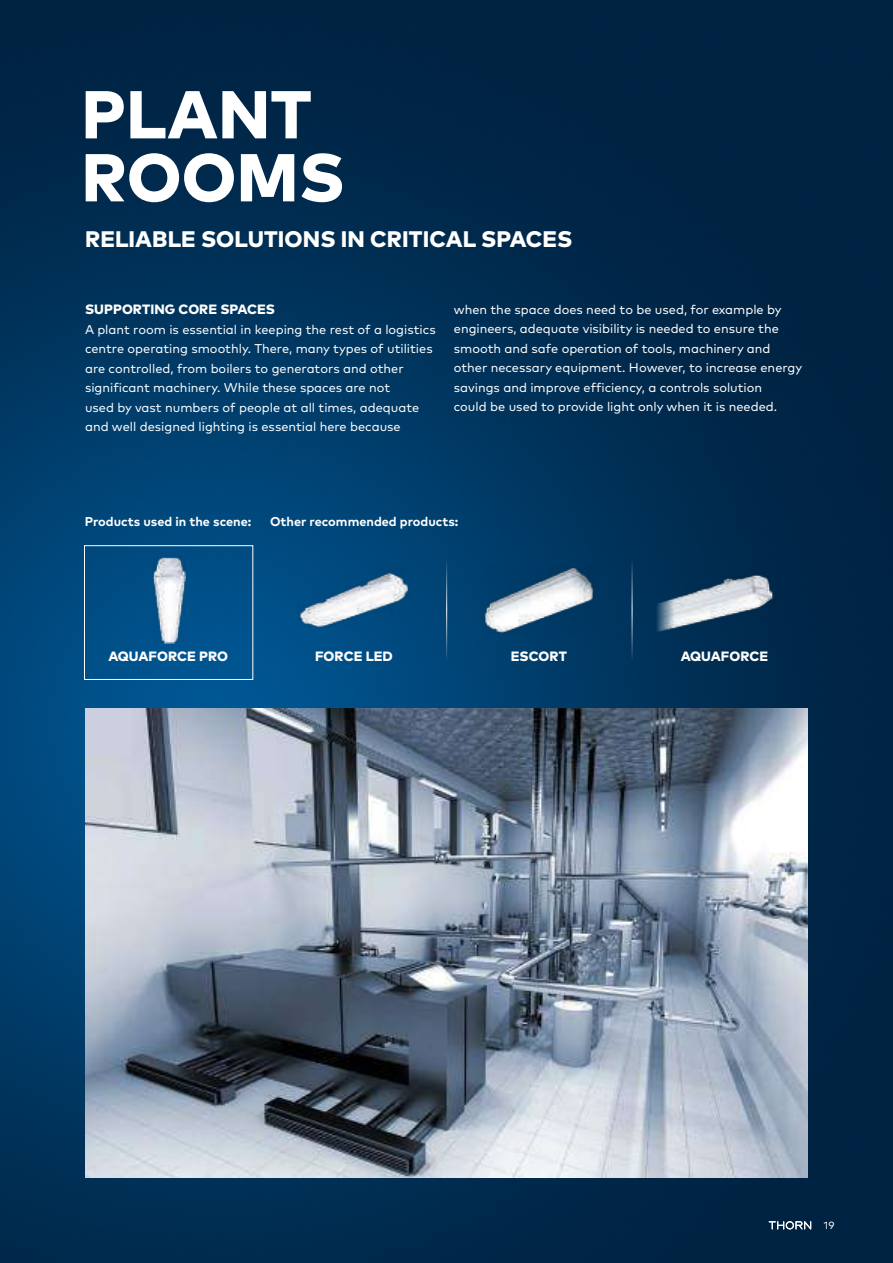
<style>
.page{position:relative;width:893px;height:1263px;background:#fff}
.page>*{position:absolute;margin:0;border:0;box-sizing:border-box;transform-origin:0 0}
.t1{font:800 67.5px/63px "Mark Pro";letter-spacing:.005em;color:#fff}
.t2{font:800 22.5px "Mark Pro";letter-spacing:.005em;color:#fff}
.t3{font:800 13.5px "Mark Pro";letter-spacing:.005em;color:#fff}
.t4{font:12.75px/19.5px "Mark Pro";color:#fff}
.t5{font:700 12.75px "Mark Pro";color:#fff}
.t6{font:10.5px "Mark Pro";color:#fff}
</style>
<div class="page">
<img style="left:0;top:0;width:893px;height:1263px">
<img style="left:85px;top:708px;width:723px;height:470px">
<div style="left:84px;top:545px;width:169px;height:135px;border:1px solid #fff"></div>
<hr style="left:632px;top:558px;width:1px;height:103px;background:#fff">
<hr style="left:446px;top:558px;width:1px;height:103px;background:#fff">
<img style="left:152px;top:557px;width:34px;height:86px">
<img style="left:483px;top:565px;width:112px;height:69px">
<img style="left:640px;top:571px;width:136px;height:72px">
<img style="left:297px;top:557px;width:114px;height:86px">
<svg style="left:769px;top:1221px;width:42px;height:8px"></svg>
<h1 class="t1" style="left:81px;top:77px;width:265px">PLANT<br>ROOMS</h1>
<h2 class="t2" style="left:85px;top:222px;width:489px">RELIABLE SOLUTIONS IN CRITICAL SPACES</h2>
<p class="t3" style="left:85px;top:299px;width:191px">SUPPORTING CORE SPACES</p>
<p class="t4" style="left:85px;top:318px;width:352px">A plant room is essential in keeping the rest of a logistics centre operating smoothly. There, many types of utilities are controlled, from boilers to generators and other significant machinery. While these spaces are not<br>used by vast numbers of people at all times, adequate and well designed lighting is essential here because</p>
<p class="t4" style="left:454px;top:298px;width:350px">when the space does need to be used, for example by engineers, adequate visibility is needed to ensure the smooth and safe operation of tools, machinery and other necessary equipment. However, to increase energy savings and improve efficiency, a controls solution<br>could be used to provide light only when it is needed.</p>
<p class="t5" style="left:85px;top:511px;width:168px">Products used in the scene:</p>
<p class="t5" style="left:270px;top:511px;width:190px">Other recommended products:</p>
<p class="t3" style="left:108px;top:646px;width:121px">AQUAFORCE PRO</p>
<p class="t3" style="left:315px;top:646px;width:79px">FORCE LED</p>
<p class="t3" style="left:511px;top:646px;width:58px">ESCORT</p>
<p class="t3" style="left:681px;top:646px;width:89px">AQUAFORCE</p>
<p class="t6" style="left:824px;top:1218px;width:12px">19</p>
</div>
